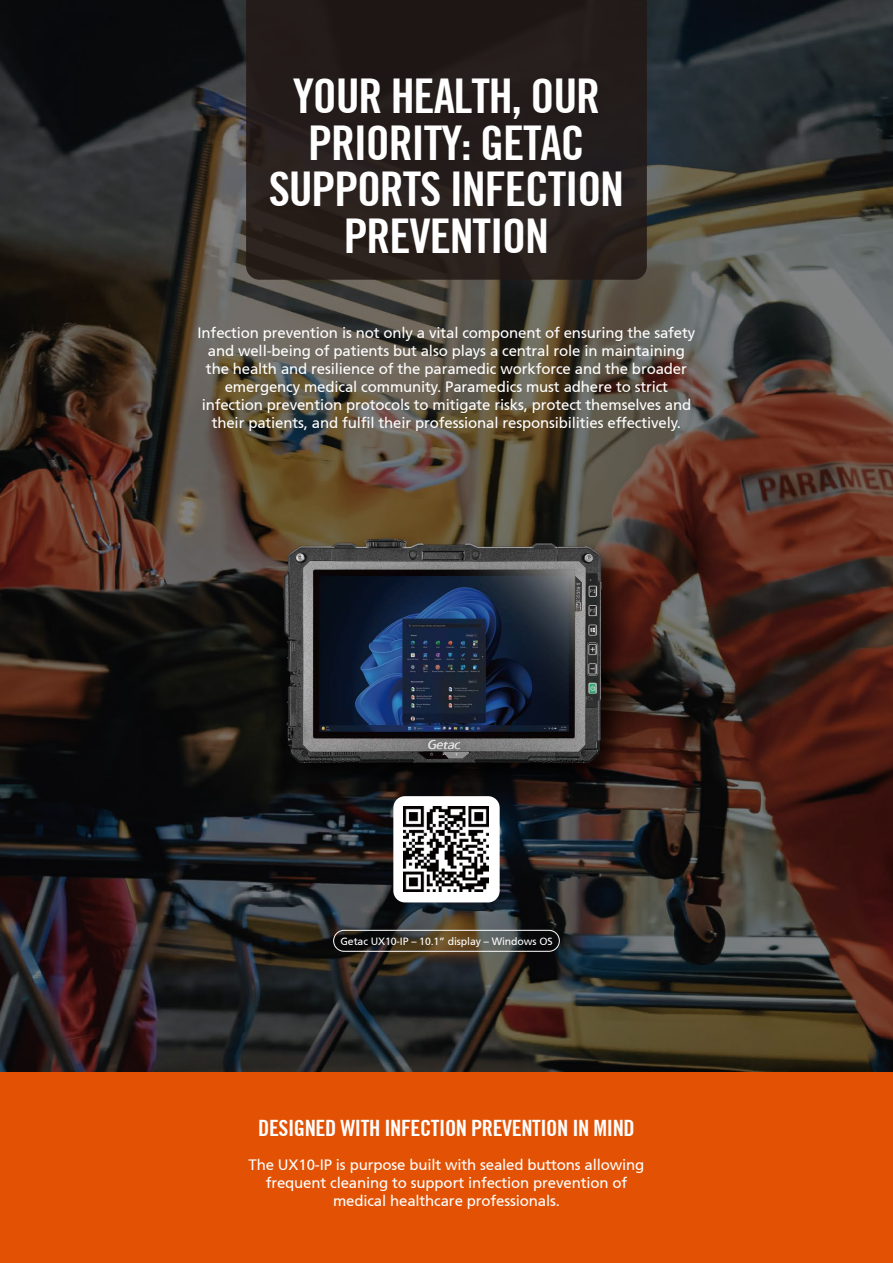
<style>
.page{position:relative;width:893px;height:1263px;background:#fff}
.page>*{position:absolute;margin:0;border:0;box-sizing:border-box;transform-origin:0 0}
.t1{font:700 condensed 48px/46.5px "Trade Gothic No.20";letter-spacing:-.025em;color:#fff;text-align:center}
.t2{font:700 condensed 22.5px "Trade Gothic No.20";letter-spacing:-.02em;color:#fff}
.t3{font:15px/18px "Frutiger 55 Roman";letter-spacing:-.01em;color:#fff;text-align:center}
.t4{font:10.5px "Frutiger 55 Roman";letter-spacing:-.01em;color:#fff}
</style>
<div class="page">
<img style="left:0;top:0;width:893px;height:1073px">
<div style="left:0;top:1073px;width:893px;height:190px;background:#e35204"></div>
<svg style="left:246px;top:0;width:401px;height:280px;background:#251d1b"></svg>
<div style="left:393px;top:796px;width:107px;height:106px;background:#fff;border-radius:12px"></div>
<img style="left:404px;top:807px;width:85px;height:85px">
<div style="left:333px;top:930px;width:227px;height:22px;border:1px solid #fff;border-radius:10px"></div>
<img style="left:272px;top:526px;width:362px;height:270px">
<img style="left:261px;top:528px;width:371px;height:248px">
<h1 class="t1" style="left:269px;top:73px;width:357px">YOUR HEALTH, OUR<br>PRIORITY: GETAC<br>SUPPORTS INFECTION<br>PREVENTION</h1>
<p class="t3" style="left:198px;top:324px;width:499px">Infection prevention is not only a vital component of ensuring the safety and well-being of patients but also plays a central role in maintaining the health and resilience of the paramedic workforce and the broader emergency medical community. Paramedics must adhere to strict infection prevention protocols to mitigate risks, protect themselves and their patients, and fulfil their professional responsibilities effectively.</p>
<p class="t4" style="left:340px;top:935px;width:214px">Getac UX10-IP – 10.1” display – Windows OS</p>
<h2 class="t2" style="left:258px;top:1114px;width:378px">DESIGNED WITH INFECTION PREVENTION IN MIND</h2>
<p class="t3" style="left:249px;top:1156px;width:397px">The UX10-IP is purpose built with sealed buttons allowing frequent cleaning to support infection prevention of medical healthcare professionals.</p>
</div>
